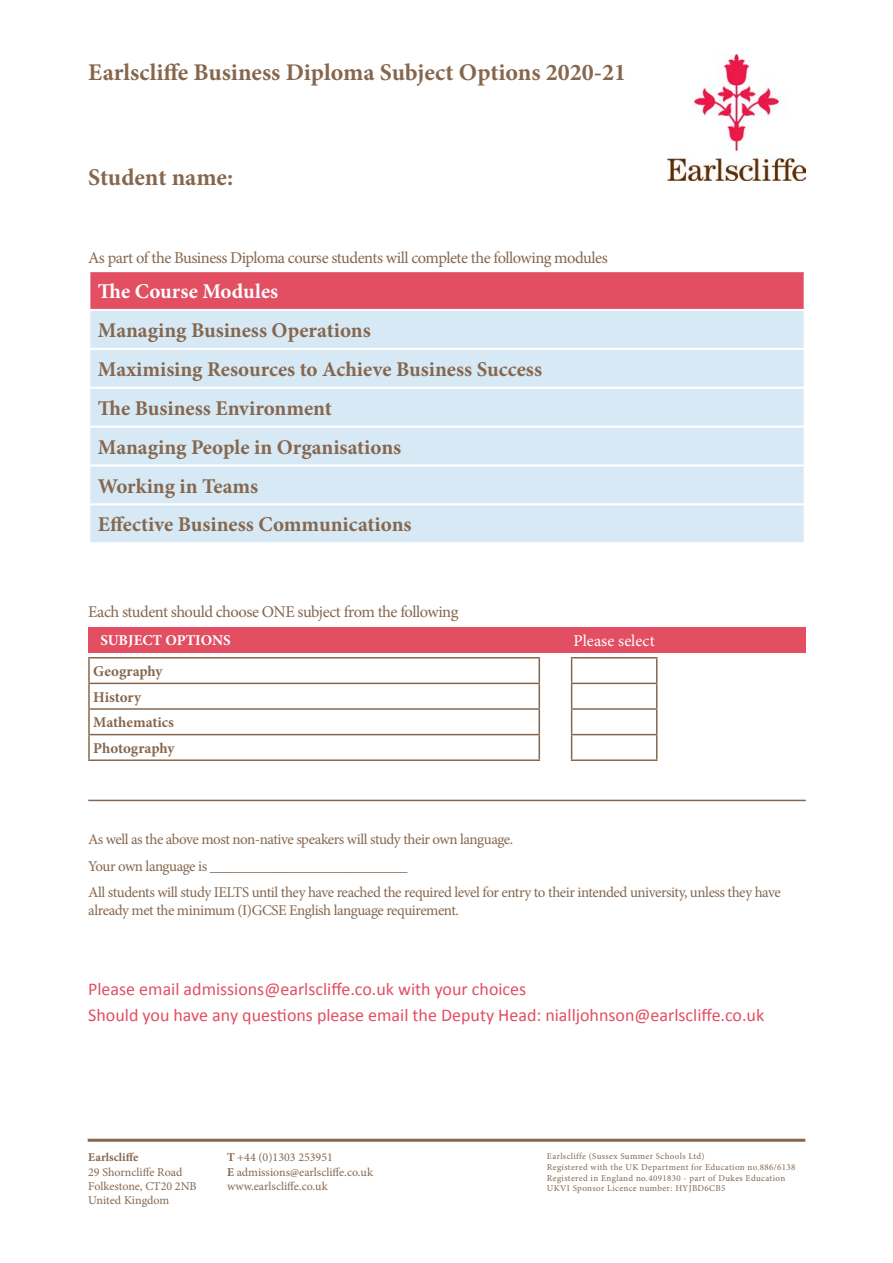
<style>
.page{position:relative;width:893px;height:1263px;background:#fff}
.page>*{position:absolute;margin:0;border:0;box-sizing:border-box;transform-origin:0 0}
.t1{font:700 24px "Minion Pro";color:#86674e}
.t2{font:700 21px/38.8px "Minion Pro";color:#86674e}
.t3{font:700 21px "Minion Pro";color:#fff}
.t4{font:18px/25.8px "Calibri";color:#e24e62}
.t5{font:16.5px "Minion Pro";letter-spacing:-.03em;color:#86674e}
.t6{font:16.5px "Minion Pro";color:#fff}
.t7{font:15px/26.5px "Minion Pro";letter-spacing:-.03em;color:#86674e}
.t8{font:700 15px/25.7px "Minion Pro";letter-spacing:-.005em;color:#86674e}
.t9{font:700 15px "Minion Pro";color:#fff}
.t10{font:12px/14.4px "Minion Pro";color:#86674e}
.t11{font:700 12px "Minion Pro";color:#86674e}
.t12{font:9px/10.8px "Minion Pro";letter-spacing:.04em;color:#86674e}
.s1{font-weight:700}
</style>
<div class="page">
<img style="left:668px;top:54px;width:137px;height:126px">
<hr style="left:88px;top:1139px;width:717px;height:3px;background:#86674e">
<hr style="left:88px;top:800px;width:718px;height:1px;background:#86674e">
<div style="left:88px;top:627px;width:718px;height:26px;background:#e24e62"></div>
<hr style="left:538px;top:658px;width:2px;height:25px;background:#86674e">
<hr style="left:88px;top:683px;width:452px;height:1px;background:#86674e">
<hr style="left:538px;top:684px;width:2px;height:24px;background:#86674e">
<hr style="left:88px;top:708px;width:452px;height:2px;background:#86674e">
<hr style="left:538px;top:710px;width:2px;height:24px;background:#86674e">
<hr style="left:88px;top:734px;width:452px;height:1px;background:#86674e">
<hr style="left:538px;top:735px;width:2px;height:24px;background:#86674e">
<hr style="left:88px;top:759px;width:452px;height:2px;background:#86674e">
<hr style="left:88px;top:657px;width:452px;height:1px;background:#86674e">
<hr style="left:88px;top:658px;width:2px;height:25px;background:#86674e">
<hr style="left:88px;top:684px;width:2px;height:24px;background:#86674e">
<hr style="left:88px;top:710px;width:2px;height:24px;background:#86674e">
<hr style="left:88px;top:735px;width:2px;height:24px;background:#86674e">
<hr style="left:571px;top:683px;width:86px;height:1px;background:#86674e">
<hr style="left:571px;top:708px;width:86px;height:2px;background:#86674e">
<hr style="left:571px;top:734px;width:86px;height:1px;background:#86674e">
<svg style="left:656px;top:658px;width:1px;height:101px"></svg>
<hr style="left:571px;top:759px;width:86px;height:2px;background:#86674e">
<hr style="left:571px;top:657px;width:86px;height:1px;background:#86674e">
<svg style="left:571px;top:658px;width:1px;height:101px"></svg>
<div style="left:89px;top:271px;width:716px;height:39px;background:#e24e62"></div>
<div style="left:90px;top:311px;width:714px;height:231px;background:#d6e9f5"></div>
<hr style="left:88px;top:348px;width:718px;height:2px;background:#fff">
<hr style="left:88px;top:387px;width:718px;height:2px;background:#fff">
<hr style="left:88px;top:425px;width:718px;height:3px;background:#fff">
<hr style="left:88px;top:464px;width:718px;height:3px;background:#fff">
<hr style="left:88px;top:503px;width:718px;height:2px;background:#fff">
<hr style="left:88px;top:270px;width:718px;height:2px;background:#fff">
<hr style="left:88px;top:272px;width:2px;height:37px;background:#fff">
<hr style="left:804px;top:272px;width:2px;height:37px;background:#fff">
<hr style="left:88px;top:309px;width:718px;height:2px;background:#fff">
<h1 class="t1" style="left:88px;top:55px;width:539px">Earlscliffe Business Diploma Subject Options 2020-21</h1>
<h1 class="t1" style="left:88px;top:160px;width:146px">Student name:</h1>
<p class="t5" style="left:88px;top:247px;width:521px">As part of the Business Diploma course students will complete the following modules</p>
<h2 class="t3" style="left:98px;top:277px;width:182px">The Course Modules</h2>
<h2 class="t2" style="left:98px;top:311px;width:446px">Managing Business Operations<br>Maximising Resources to Achieve Business Success<br>The Business Environment<br>Managing People in Organisations<br>Working in Teams<br>Effective Business Communications</h2>
<p class="t5" style="left:88px;top:601px;width:372px">Each student should choose ONE subject from the following</p>
<p class="t9" style="left:100px;top:630px;width:132px">SUBJECT OPTIONS</p>
<p class="t8" style="left:93px;top:658px;width:83px">Geography<br>History<br>Mathematics<br>Photography</p>
<p class="t6" style="left:573px;top:629px;width:83px">Please select</p>
<p class="t7" style="left:88px;top:826px;width:694px">As well as the above most non-native speakers will study their own language.<br>Your own language is ____________________________<br>All students will study IELTS until they have reached the required level for entry to their intended university, unless they have</p>
<p class="t7" style="left:88px;top:897px;width:372px">already met the minimum (I)GCSE English language requirement.</p>
<p class="t4" style="left:88px;top:976px;width:678px">Please email admissions@earlscliffe.co.uk with your choices<br>Should you have any questions please email the Deputy Head: nialljohnson@earlscliffe.co.uk</p>
<p class="t11" style="left:88px;top:1149px;width:52px">Earlscliffe</p>
<p class="t10" style="left:88px;top:1164px;width:110px">29 Shorncliffe Road<br>Folkestone, CT20 2NB<br>United Kingdom</p>
<p class="t10" style="left:227px;top:1150px;width:148px"><span class="s1">T</span> +44 (0)1303 253951<br><span class="s1">E</span> admissions@earlscliffe.co.uk www.earlscliffe.co.uk</p>
<p class="t12" style="left:547px;top:1151px;width:250px">Earlscliffe (Sussex Summer Schools Ltd)<br>Registered with the UK Department for Education no.886/6138<br>Registered in England no.4091830 - part of Dukes Education UKVI Sponsor Licence number: HYJBD6CB5</p>
</div>
